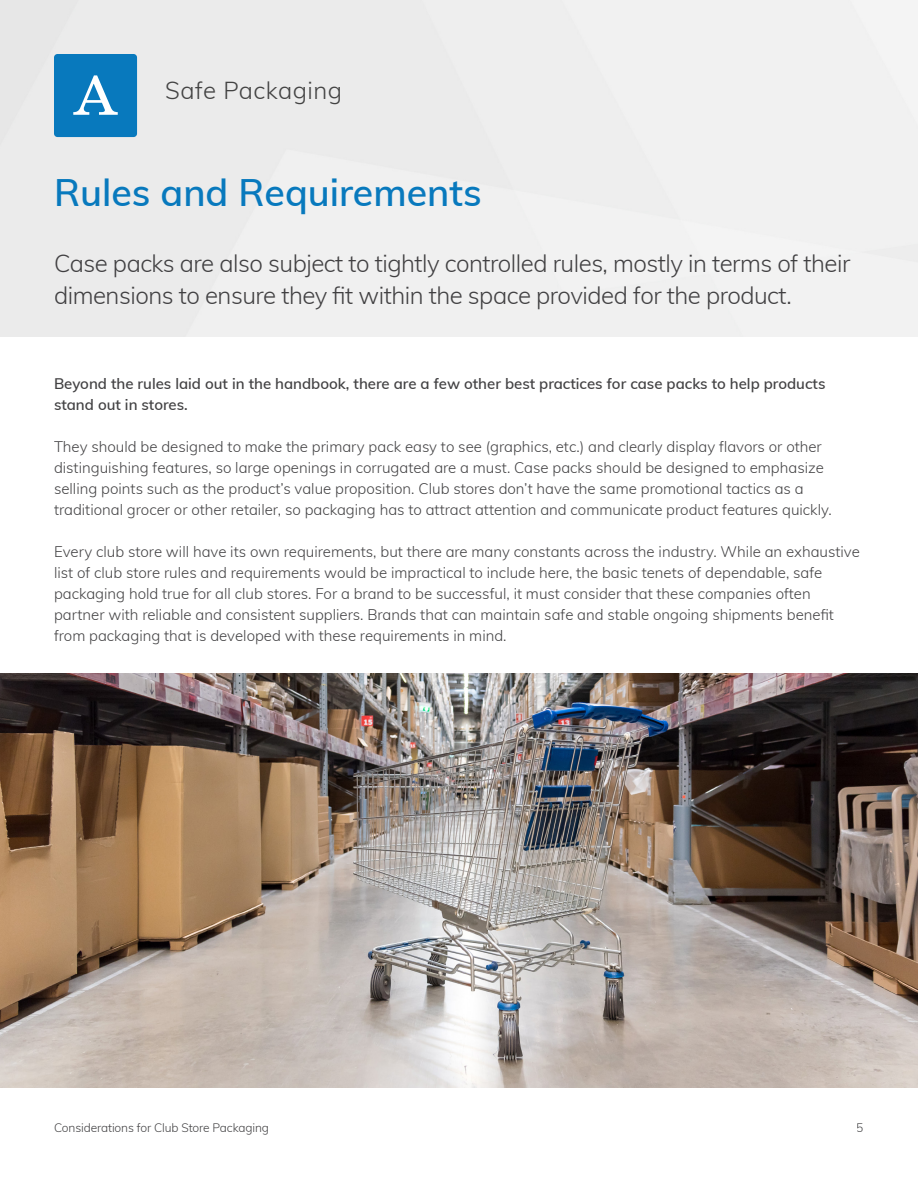
<style>
.page{position:relative;width:918px;height:1188px;background:#fff}
.page>*{position:absolute;margin:0;border:0;box-sizing:border-box;transform-origin:0 0}
.t1{font:56.7px "School";color:#fff}
.t2{font:600 37.5px "Muli";color:#0879bd}
.t3{font:300 24px/31.5px "Muli";letter-spacing:-.02em;color:#343335}
.t4{font:300 24px "Muli";letter-spacing:.02em;color:#434343}
.t5{font:300 15px/21px "Muli";color:#343335}
.t6{font:600 15px/21px "Muli";color:#343335}
.t7{font:300 12px "Muli";letter-spacing:-.01em;color:#343335}
</style>
<div class="page">
<div style="left:54px;top:54px;width:83px;height:83px;background:#0879bd;border-radius:4px"></div>
<img style="left:0;top:673px;width:918px;height:414px">
<p class="t1" style="left:73px;top:62px;width:46px">A</p>
<p class="t4" style="left:165px;top:73px;width:178px">Safe Packaging</p>
<p class="t2" style="left:54px;top:165px;width:429px">Rules and Requirements</p>
<h3 class="t3" style="left:54px;top:247px;width:798px">Case packs are also subject to tightly controlled rules, mostly in terms of their dimensions to ensure they fit within the space provided for the product.</h3>
<p class="t6" style="left:54px;top:372px;width:773px">Beyond the rules laid out in the handbook, there are a few other best practices for case packs to help products stand out in stores.</p>
<p class="t5" style="left:54px;top:435px;width:779px">They should be designed to make the primary pack easy to see (graphics, etc.) and clearly display flavors or other distinguishing features, so large openings in corrugated are a must. Case packs should be designed to emphasize selling points such as the product’s value proposition. Club stores don’t have the same promotional tactics as a traditional grocer or other retailer, so packaging has to attract attention and communicate product features quickly.</p>
<p class="t5" style="left:54px;top:540px;width:807px">Every club store will have its own requirements, but there are many constants across the industry. While an exhaustive list of club store rules and requirements would be impractical to include here, the basic tenets of dependable, safe packaging hold true for all club stores. For a brand to be successful, it must consider that these companies often partner with reliable and consistent suppliers. Brands that can maintain safe and stable ongoing shipments benefit from packaging that is developed with these requirements in mind.</p>
<p class="t7" style="left:54px;top:1119px;width:217px">Considerations for Club Store Packaging</p>
<p class="t7" style="left:857px;top:1119px;width:9px">5</p>
</div>
